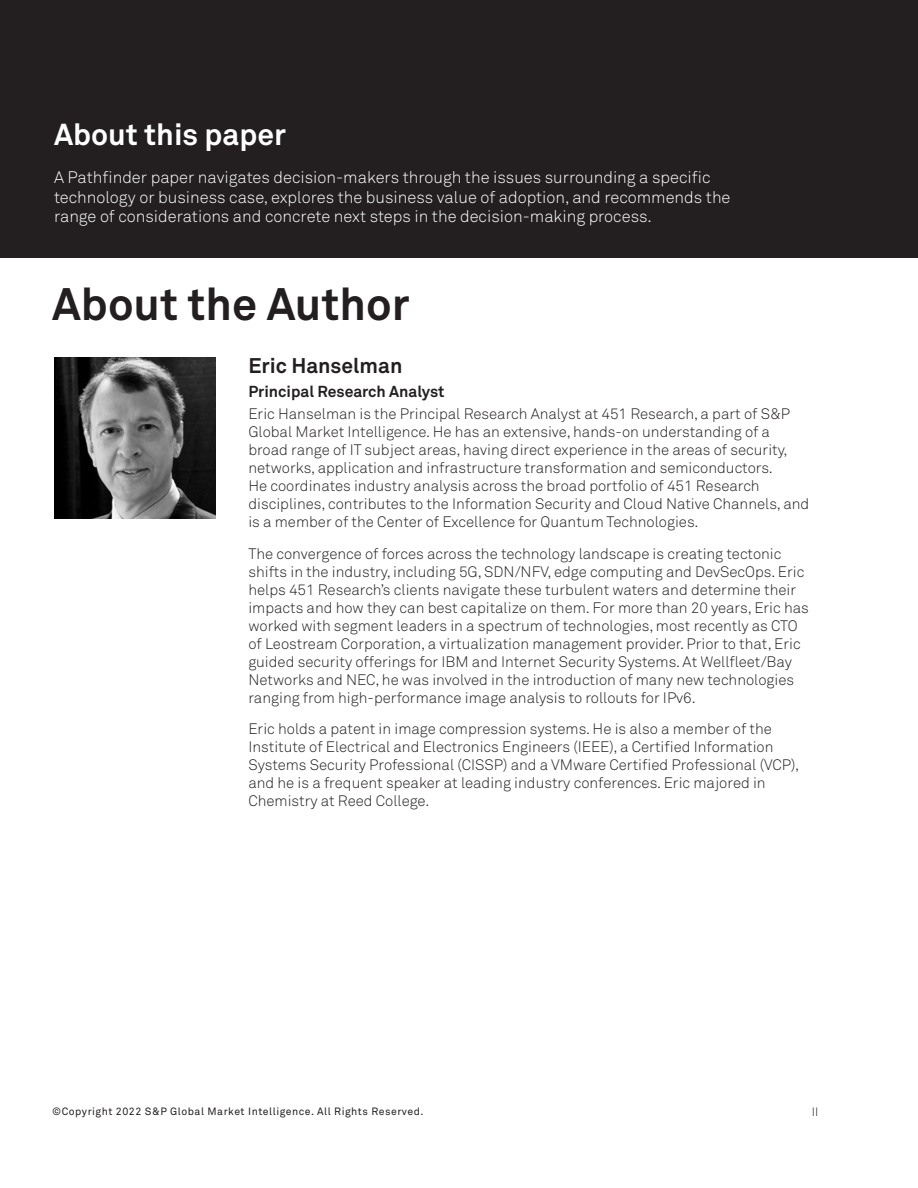
<style>
.page{position:relative;width:918px;height:1188px;background:#fff}
.page>*{position:absolute;margin:0;border:0;box-sizing:border-box;transform-origin:0 0}
.Heading_1_-_No_TOC_B{font:700 45px "Akkurat Pro";color:#231f20}
.About_This_Paper{font:700 30px "Akkurat Pro";color:#fff}
.About_Author_-_Autho{font:700 21px "Akkurat Pro";color:#231f20}
.Normal_White{font:300 16.5px/19.8px "Akkurat Pro";color:#fff}
.About_Author_-_Title{font:700 15.75px "Akkurat Pro";color:#231f20}
.t1{font:300 15px/18px "Akkurat Pro";color:#231f20}
.t2{font:300 12px "Akkurat Pro";color:#231f20}
.t3{font:10.5px "Akkurat Pro";letter-spacing:.05em;color:#231f20}
</style>
<div class="page">
<div style="left:0;top:0;width:918px;height:257px;background:#231f20"></div>
<img style="left:54px;top:357px;width:162px;height:162px">
<p class="About_This_Paper" style="left:54px;top:116px;width:233px">About this paper</p>
<p class="Normal_White" style="left:54px;top:167px;width:678px">A Pathfinder paper navigates decision-makers through the issues surrounding a specific technology or business case, explores the business value of adoption, and recommends the range of considerations and concrete next steps in the decision-making process.</p>
<p class="Heading_1_-_No_TOC_B" style="left:52px;top:277px;width:359px">About the Author</p>
<p class="About_Author_-_Autho" style="left:248px;top:353px;width:156px">Eric Hanselman</p>
<p class="About_Author_-_Title" style="left:248px;top:382px;width:198px">Principal Research Analyst</p>
<p class="t1" style="left:248px;top:405px;width:563px">Eric Hanselman is the Principal Research Analyst at 451 Research, a part of S&amp;P Global Market Intelligence. He has an extensive, hands-on understanding of a broad range of IT subject areas, having direct experience in the areas of security, networks, application and infrastructure transformation and semiconductors.<br>He coordinates industry analysis across the broad portfolio of 451 Research disciplines, contributes to the Information Security and Cloud Native Channels, and is a member of the Center of Excellence for Quantum Technologies.</p>
<p class="t1" style="left:248px;top:545px;width:562px">The convergence of forces across the technology landscape is creating tectonic shifts in the industry, including 5G, SDN/NFV, edge computing and DevSecOps. Eric helps 451 Research’s clients navigate these turbulent waters and determine their impacts and how they can best capitalize on them. For more than 20 years, Eric has worked with segment leaders in a spectrum of technologies, most recently as CTO of Leostream Corporation, a virtualization management provider. Prior to that, Eric guided security offerings for IBM and Internet Security Systems. At Wellfleet/Bay Networks and NEC, he was involved in the introduction of many new technologies ranging from high-performance image analysis to rollouts for IPv6.</p>
<p class="t1" style="left:248px;top:720px;width:552px">Eric holds a patent in image compression systems. He is also a member of the Institute of Electrical and Electronics Engineers (IEEE), a Certified Information Systems Security Professional (CISSP) and a VMware Certified Professional (VCP), and he is a frequent speaker at leading industry conferences. Eric majored in Chemistry at Reed College.</p>
<p class="t3" style="left:52px;top:1105px;width:373px">©Copyright 2022 S&amp;P Global Market Intelligence. All Rights Reserved.</p>
<p class="t2" style="left:812px;top:1105px;width:8px">II</p>
</div>
